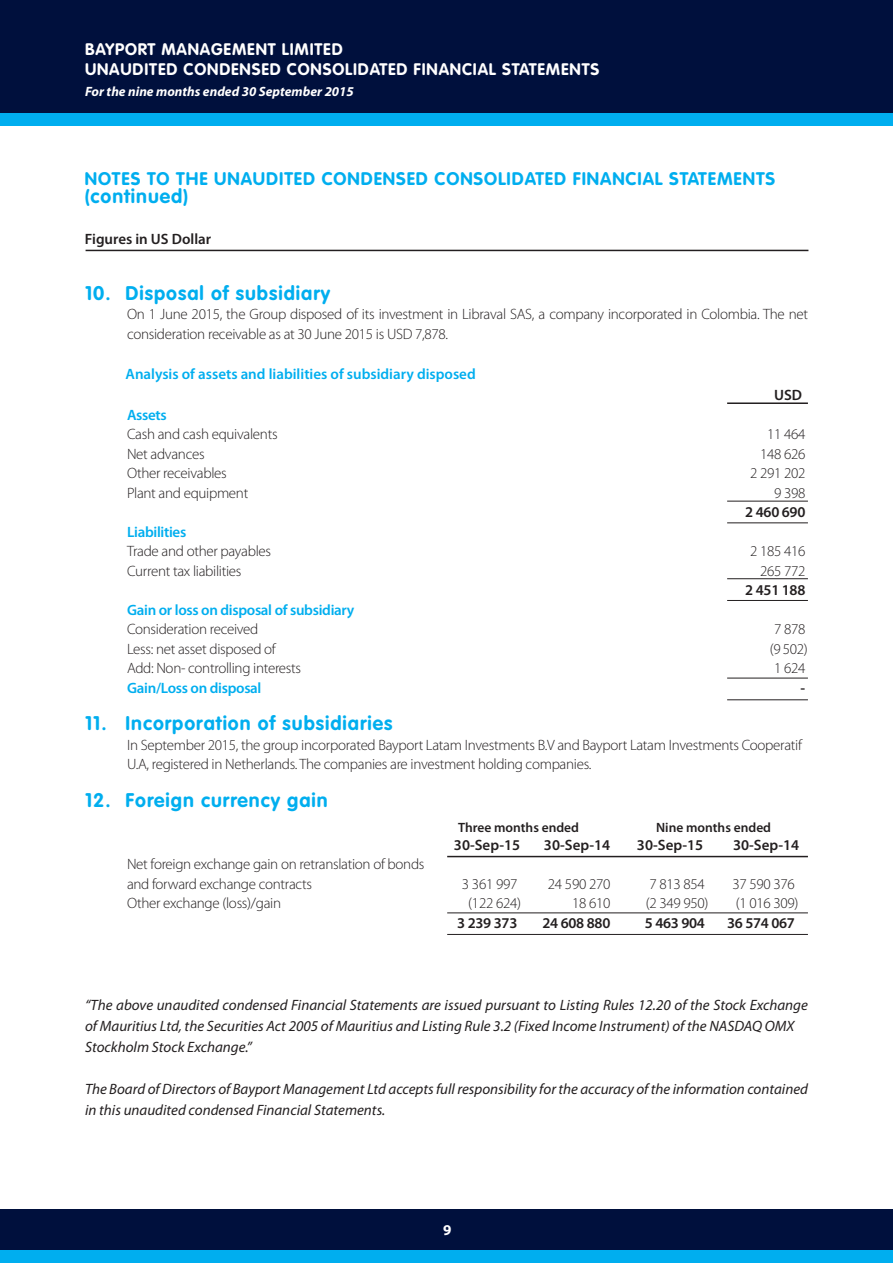
<style>
.page{position:relative;width:893px;height:1263px;background:#fff}
.page>*{position:absolute;margin:0;border:0;box-sizing:border-box;transform-origin:0 0}
.t1{font:700 19.5px "VAG Rounded";letter-spacing:.05em;color:#00aeef}
.t2{font:700 18px "VAG Rounded";letter-spacing:.05em;color:#00aeef}
.t3{font:700 16.5px/19.8px "VAG Rounded";letter-spacing:.05em;color:#fff}
.t4{font:300 15px/19.5px "Myriad Pro";letter-spacing:-.02em;color:#231f20}
.t5{font:italic 15px/21px "Myriad Pro";color:#231f20}
.t6{font:600 15px "Myriad Pro";color:#231f20}
.t7{font:600 15px "Myriad Pro";letter-spacing:-.02em;color:#00aeef}
.t8{font:600 15px "Myriad Pro";color:#00aeef}
.t9{font:700 15px "Myriad Pro";color:#fff}
.t10{font:italic 700 13.5px "Myriad Pro";color:#fff}
.t11{font:600 13.5px "Myriad Pro";color:#231f20}
</style>
<div class="page">
<div style="left:0;top:0;width:893px;height:114px;background:#00103d"></div>
<div style="left:0;top:113px;width:893px;height:13px;background:#00aeef"></div>
<div style="left:0;top:1209px;width:893px;height:42px;background:#00103d"></div>
<div style="left:0;top:1250px;width:893px;height:13px;background:#00aeef"></div>
<hr style="left:447px;top:912px;width:361px;height:1px;background:#231f20">
<hr style="left:447px;top:934px;width:361px;height:1px;background:#231f20">
<hr style="left:447px;top:856px;width:361px;height:1px;background:#231f20">
<hr style="left:727px;top:402px;width:81px;height:2px;background:#231f20">
<hr style="left:727px;top:501px;width:81px;height:1px;background:#231f20">
<hr style="left:727px;top:578px;width:81px;height:1px;background:#231f20">
<hr style="left:727px;top:678px;width:81px;height:1px;background:#231f20">
<hr style="left:727px;top:522px;width:81px;height:1px;background:#231f20">
<hr style="left:727px;top:600px;width:81px;height:1px;background:#231f20">
<hr style="left:727px;top:699px;width:81px;height:1px;background:#231f20">
<hr style="left:86px;top:250px;width:722px;height:1px;background:#231f20">
<p class="t3" style="left:85px;top:39px;width:516px">BAYPORT MANAGEMENT LIMITED<br>UNAUDITED CONDENSED CONSOLIDATED FINANCIAL STATEMENTS</p>
<p class="t10" style="left:85px;top:82px;width:270px">For the nine months ended 30 September 2015</p>
<p class="t2" style="left:85px;top:168px;width:692px">NOTES TO THE UNAUDITED CONDENSED CONSOLIDATED FINANCIAL STATEMENTS</p>
<h1 class="t1" style="left:85px;top:185px;width:105px">(continued)</h1>
<p class="t6" style="left:85px;top:230px;width:128px">Figures in US Dollar</p>
<h1 class="t1" style="left:85px;top:281px;width:247px">10. Disposal of subsidiary</h1>
<p class="t4" style="left:127px;top:305px;width:682px">On 1 June 2015, the Group disposed of its investment in Libraval SAS, a company incorporated in Colombia. The net consideration receivable as at 30 June 2015 is USD 7,878.</p>
<p class="t8" style="left:126px;top:366px;width:352px">Analysis of assets and liabilities of subsidiary disposed</p>
<p class="t6" style="left:774px;top:387px;width:30px">USD</p>
<p class="t7" style="left:127px;top:406px;width:41px">Assets</p>
<p class="t4" style="left:127px;top:425px;width:152px">Cash and cash equivalents</p>
<p class="t4" style="left:767px;top:425px;width:40px">11 464</p>
<p class="t4" style="left:127px;top:444px;width:79px">Net advances</p>
<p class="t4" style="left:760px;top:444px;width:47px">148 626</p>
<p class="t4" style="left:127px;top:464px;width:101px">Other receivables</p>
<p class="t4" style="left:750px;top:464px;width:57px">2 291 202</p>
<p class="t4" style="left:127px;top:483px;width:123px">Plant and equipment</p>
<p class="t4" style="left:774px;top:483px;width:33px">9 398</p>
<p class="t6" style="left:745px;top:504px;width:62px">2 460 690</p>
<p class="t7" style="left:127px;top:523px;width:61px">Liabilities</p>
<p class="t4" style="left:127px;top:542px;width:146px">Trade and other payables</p>
<p class="t4" style="left:750px;top:542px;width:57px">2 185 416</p>
<p class="t4" style="left:127px;top:561px;width:116px">Current tax liabilities</p>
<p class="t4" style="left:760px;top:561px;width:47px">265 772</p>
<p class="t6" style="left:745px;top:582px;width:62px">2 451 188</p>
<p class="t7" style="left:127px;top:601px;width:229px">Gain or loss on disposal of subsidiary</p>
<p class="t4" style="left:127px;top:620px;width:133px">Consideration received</p>
<p class="t4" style="left:774px;top:620px;width:33px">7 878</p>
<p class="t4" style="left:127px;top:639px;width:150px">Less: net asset disposed of</p>
<p class="t4" style="left:770px;top:639px;width:40px">(9 502)</p>
<p class="t4" style="left:127px;top:659px;width:176px">Add: Non- controlling interests</p>
<p class="t4" style="left:774px;top:659px;width:33px">1 624</p>
<p class="t7" style="left:127px;top:679px;width:136px">Gain/Loss on disposal</p>
<p class="t6" style="left:800px;top:679px;width:6px">-</p>
<h1 class="t1" style="left:85px;top:712px;width:309px">11. Incorporation of subsidiaries</h1>
<p class="t4" style="left:127px;top:735px;width:676px">In September 2015, the group incorporated Bayport Latam Investments B.V and Bayport Latam Investments Cooperatif<br>U.A, registered in Netherlands. The companies are investment holding companies.</p>
<h1 class="t1" style="left:85px;top:788px;width:244px">12. Foreign currency gain</h1>
<p class="t11" style="left:458px;top:820px;width:123px">Three months ended</p>
<p class="t11" style="left:656px;top:820px;width:117px">Nine months ended</p>
<p class="t6" style="left:454px;top:836px;width:68px">30-Sep-15</p>
<p class="t6" style="left:544px;top:836px;width:68px">30-Sep-14</p>
<p class="t6" style="left:637px;top:836px;width:68px">30-Sep-15</p>
<p class="t6" style="left:733px;top:836px;width:68px">30-Sep-14</p>
<p class="t4" style="left:127px;top:855px;width:299px">Net foreign exchange gain on retranslation of bonds and forward exchange contracts</p>
<p class="t4" style="left:462px;top:874px;width:57px">3 361 997</p>
<p class="t4" style="left:548px;top:874px;width:64px">24 590 270</p>
<p class="t4" style="left:649px;top:874px;width:57px">7 813 854</p>
<p class="t4" style="left:732px;top:874px;width:64px">37 590 376</p>
<p class="t4" style="left:127px;top:894px;width:156px">Other exchange (loss)/gain</p>
<p class="t4" style="left:468px;top:894px;width:54px">(122 624)</p>
<p class="t4" style="left:572px;top:894px;width:40px">18 610</p>
<p class="t4" style="left:646px;top:894px;width:64px">(2 349 950)</p>
<p class="t4" style="left:736px;top:894px;width:64px">(1 016 309)</p>
<p class="t6" style="left:457px;top:914px;width:62px">3 239 373</p>
<p class="t6" style="left:543px;top:914px;width:69px">24 608 880</p>
<p class="t6" style="left:645px;top:914px;width:62px">5 463 904</p>
<p class="t6" style="left:727px;top:914px;width:69px">36 574 067</p>
<p class="t5" style="left:85px;top:995px;width:724px">“The above unaudited condensed Financial Statements are issued pursuant to Listing Rules 12.20 of the Stock Exchange of Mauritius Ltd, the Securities Act 2005 of Mauritius and Listing Rule 3.2 (Fixed Income Instrument) of the NASDAQ OMX<br>Stockholm Stock Exchange.”</p>
<p class="t5" style="left:85px;top:1079px;width:724px">The Board of Directors of Bayport Management Ltd accepts full responsibility for the accuracy of the information contained in this unaudited condensed Financial Statements.</p>
<p class="t9" style="left:443px;top:1220px;width:10px">9</p>
</div>
